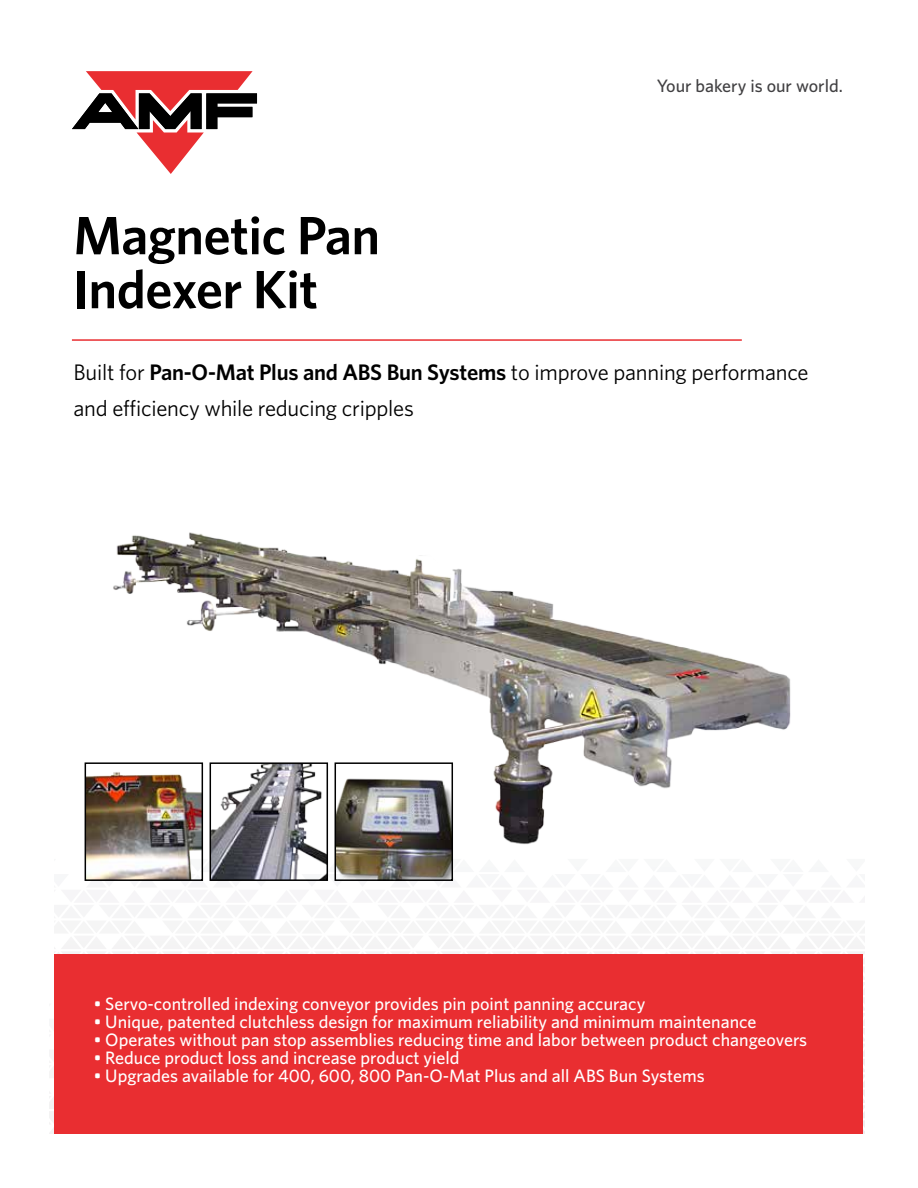
<style>
.page{position:relative;width:918px;height:1188px;background:#fff}
.page>*{position:absolute;margin:0;border:0;box-sizing:border-box;transform-origin:0 0}
.t1{font:600 54px/54px "Whitney";letter-spacing:-.01em;color:#000}
.t2{font:22.5px/36px "Whitney";letter-spacing:-.01em;color:#000}
.t3{font:500 18px "Whitney";color:#fff}
.t4{font:500 18px "Whitney";color:#414042}
.s1{font-weight:600}
</style>
<div class="page">
<hr style="left:72px;top:339px;width:670px;height:2px;background:#e92e31">
<svg style="left:72px;top:71px;width:185px;height:103px"></svg>
<div style="left:55px;top:954px;width:808px;height:179px;background:#e92e31"></div>
<img style="left:98px;top:532px;width:699px;height:422px">
<img style="left:88px;top:765px;width:112px;height:113px">
<div style="left:85px;top:762px;width:118px;height:119px;border:2px solid #000"></div>
<img style="left:213px;top:765px;width:112px;height:113px">
<div style="left:210px;top:762px;width:118px;height:119px;border:2px solid #000"></div>
<img style="left:338px;top:765px;width:112px;height:113px">
<div style="left:335px;top:762px;width:118px;height:119px;border:2px solid #000"></div>
<h1 class="t1" style="left:73px;top:207px;width:308px">Magnetic Pan<br>Indexer Kit</h1>
<p class="t4" style="left:657px;top:75px;width:187px">Your bakery is our world.</p>
<p class="t2" style="left:73px;top:354px;width:737px">Built for <span class="s1">Pan-O-Mat Plus and ABS Bun Systems</span> to improve panning performance and efficiency while reducing cripples</p>
<p class="t3" style="left:94px;top:993px;width:553px">• Servo-controlled indexing conveyor provides pin point panning accuracy</p>
<p class="t3" style="left:94px;top:1011px;width:664px">• Unique, patented clutchless design for maximum reliability and minimum maintenance</p>
<p class="t3" style="left:94px;top:1029px;width:715px">• Operates without pan stop assemblies reducing time and labor between product changeovers</p>
<p class="t3" style="left:94px;top:1047px;width:367px">• Reduce product loss and increase product yield</p>
<p class="t3" style="left:94px;top:1065px;width:613px">• Upgrades available for 400, 600, 800 Pan-O-Mat Plus and all ABS Bun Systems</p>
</div>
